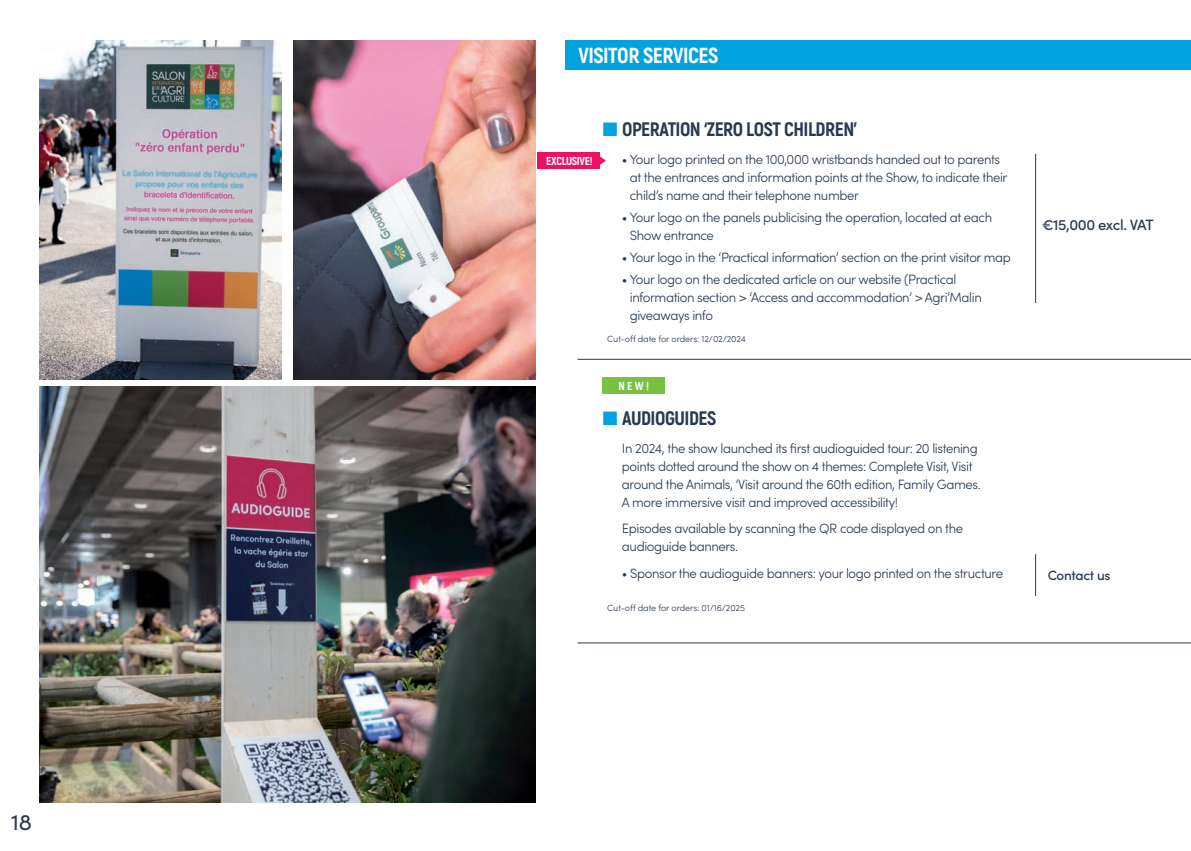
<style>
.page{position:relative;width:1191px;height:851px;background:#fff}
.page>*{position:absolute;margin:0;border:0;box-sizing:border-box;transform-origin:0 0}
.t1{font:22.5px "Sofia Pro";color:#283a4f}
.t2{font:800 21.75px "Akrobat";letter-spacing:-.02em;color:#fff}
.t3{font:800 19.5px "Akrobat";letter-spacing:-.025em;color:#283a4f}
.t4{font:500 15px "Sofia Pro";letter-spacing:-.025em;color:#283a4f}
.t5{font:300 13.5px/18px "Sofia Pro";letter-spacing:-.03em;color:#283a4f}
.t6{font:500 13.5px "Sofia Pro";color:#283a4f}
.t7{font:800 11.55px "Akrobat";letter-spacing:-.025em;color:#fff}
.t8{font:300 9px "Sofia Pro";letter-spacing:-.01em;color:#283a4f}
.s1{color:#00a2df}
</style>
<div class="page">
<hr style="left:577px;top:359px;width:614px;height:1px;background:#283a4f">
<svg style="left:600px;top:156px;width:6px;height:9px"></svg>
<div style="left:538px;top:152px;width:62px;height:17px;background:#ec1163"></div>
<div style="left:566px;top:40px;width:625px;height:30px;background:#00a2df"></div>
<img style="left:40px;top:40px;width:242px;height:339px">
<img style="left:293px;top:40px;width:242px;height:339px">
<div style="left:603px;top:377px;width:62px;height:17px;background:#79c142"></div>
<hr style="left:1035px;top:154px;width:1px;height:149px;background:#283a4f">
<hr style="left:1035px;top:554px;width:1px;height:42px;background:#283a4f">
<hr style="left:577px;top:642px;width:614px;height:1px;background:#283a4f">
<img style="left:40px;top:387px;width:495px;height:414px">
<h1 class="t1" style="left:11px;top:805px;width:23px">18</h1>
<h2 class="t2" style="left:578px;top:42px;width:142px">VISITOR SERVICES</h2>
<p class="t7" style="left:546px;top:154px;width:48px">EXCLUSIVE!</p>
<h3 class="t3" style="left:603px;top:117px;width:256px"><span class="s1">■</span> OPERATION ‘ZERO LOST CHILDREN’</h3>
<p class="t5" style="left:630px;top:149px;width:379px;text-indent:-8px">• Your logo printed on the 100,000 wristbands handed out to parents at the entrances and information points at the Show, to indicate their child’s name and their telephone number</p>
<p class="t5" style="left:630px;top:207px;width:364px;text-indent:-8px">• Your logo on the panels publicising the operation, located at each<br>Show entrance</p>
<p class="t5" style="left:622px;top:247px;width:390px">• Your logo in the ‘Practical information’ section on the print visitor map</p>
<p class="t5" style="left:630px;top:270px;width:353px;text-indent:-8px">• Your logo on the dedicated article on our website (Practical information section &gt; ‘Access and accommodation’ &gt; Agri’Malin giveaways info</p>
<p class="t8" style="left:607px;top:332px;width:140px">Cut-off date for orders: 12/02/2024</p>
<p class="t7" style="left:618px;top:378px;width:32px">NEW!</p>
<h3 class="t3" style="left:603px;top:406px;width:115px"><span class="s1">■</span> AUDIOGUIDES</h3>
<p class="t5" style="left:622px;top:438px;width:360px">In 2024, the show launched its first audioguided tour: 20 listening points dotted around the show on 4 themes: Complete Visit, Visit around the Animals, ‘Visit around the 60th edition, Family Games.<br>A more immersive visit and improved accessibility!</p>
<p class="t5" style="left:622px;top:518px;width:343px">Episodes available by scanning the QR code displayed on the audioguide banners.</p>
<p class="t5" style="left:622px;top:563px;width:383px">• Sponsor the audioguide banners: your logo printed on the structure</p>
<p class="t8" style="left:607px;top:601px;width:139px">Cut-off date for orders: 01/16/2025</p>
<p class="t4" style="left:1042px;top:214px;width:113px">€15,000 excl. VAT</p>
<p class="t6" style="left:1047px;top:565px;width:64px">Contact us</p>
</div>
